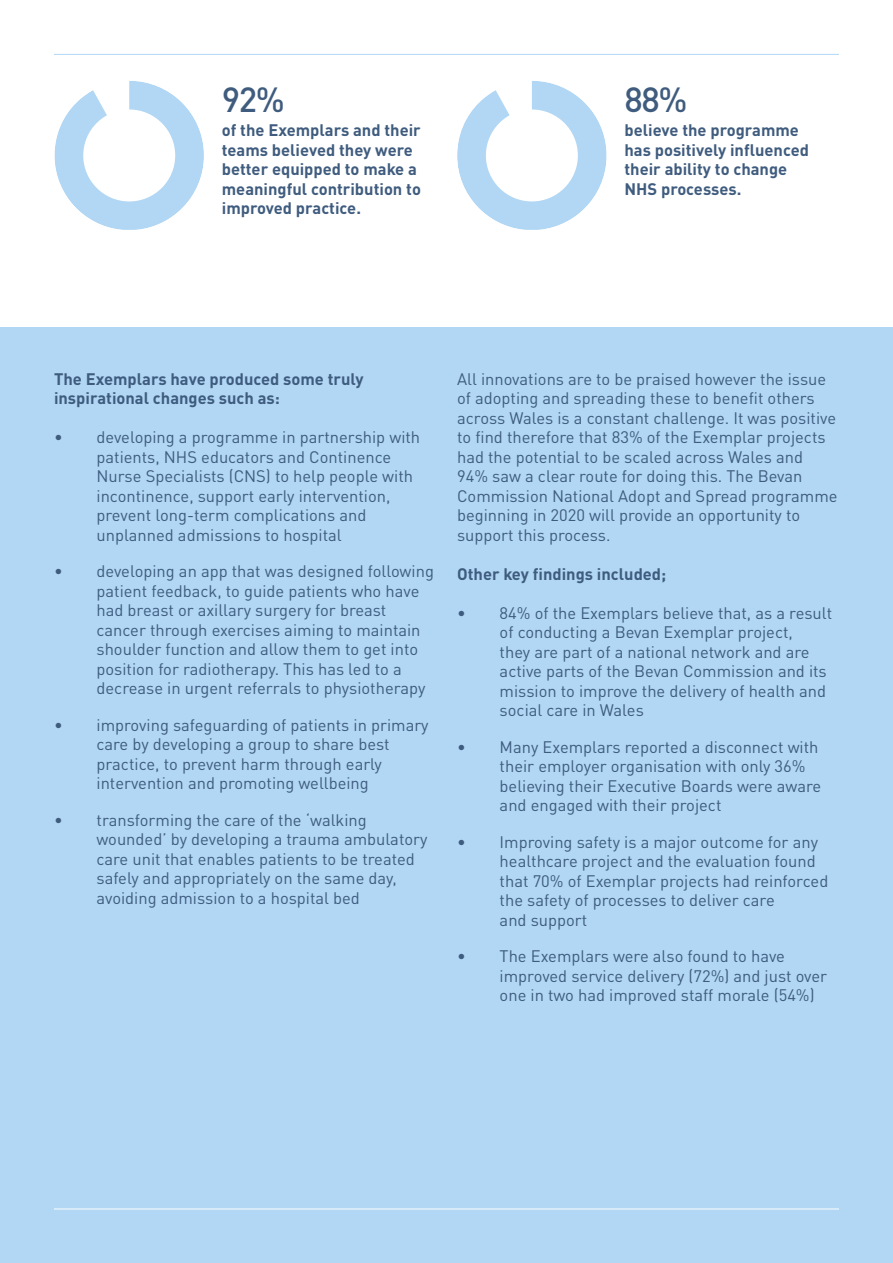
<style>
.page{position:relative;width:893px;height:1263px;background:#fff}
.page>*{position:absolute;margin:0;border:0;box-sizing:border-box;transform-origin:0 0}
.Percentages{font:500 34.5px "DINOT";color:#3f5c7e}
.Body_navy{font:16.5px/19.5px "DINOT";color:#3f5c7e}
.Body_navy-2{font:700 16.5px/19.5px "DINOT";color:#3f5c7e}
</style>
<div class="page">
<div style="left:0;top:327px;width:893px;height:936px;background:#b1d7f4"></div>
<hr style="left:54px;top:1208px;width:785px;height:1px;background:#fff">
<svg style="left:54px;top:81px;width:150px;height:149px"></svg>
<hr style="left:54px;top:54px;width:785px;height:1px;background:#b1d7f4">
<svg style="left:457px;top:81px;width:149px;height:149px"></svg>
<p class="Percentages" style="left:222px;top:77px;width:65px">92%</p>
<p class="Percentages" style="left:624px;top:77px;width:65px">88%</p>
<p class="Body_navy-2" style="left:222px;top:120px;width:201px">of the Exemplars and their teams believed they were better equipped to make a meaningful contribution to improved practice.</p>
<p class="Body_navy-2" style="left:624px;top:120px;width:186px">believe the programme has positively influenced their ability to change<br>NHS processes.</p>
<p class="Body_navy-2" style="left:54px;top:368px;width:311px">The Exemplars have produced some truly inspirational changes such as:</p>
<p class="Body_navy" style="left:97px;top:427px;width:325px;text-indent:-43px">• developing a programme in partnership with patients, NHS educators and Continence Nurse Specialists (CNS) to help people with incontinence, support early intervention, prevent long-term complications and unplanned admissions to hospital</p>
<p class="Body_navy" style="left:97px;top:561px;width:339px;text-indent:-43px">• developing an app that was designed following patient feedback, to guide patients who have had breast or axillary surgery for breast cancer through exercises aiming to maintain shoulder function and allow them to get into position for radiotherapy. This has led to a decrease in urgent referrals to physiotherapy</p>
<p class="Body_navy" style="left:97px;top:715px;width:334px;text-indent:-43px">• improving safeguarding of patients in primary care by developing a group to share best practice, to prevent harm through early intervention and promoting wellbeing</p>
<p class="Body_navy" style="left:97px;top:810px;width:332px;text-indent:-43px">• transforming the care of the ‘walking wounded’ by developing a trauma ambulatory care unit that enables patients to be treated safely and appropriately on the same day, avoiding admission to a hospital bed</p>
<p class="Body_navy" style="left:457px;top:369px;width:382px">All innovations are to be praised however the issue of adopting and spreading these to benefit others across Wales is a constant challenge. It was positive to find therefore that 83% of the Exemplar projects had the potential to be scaled across Wales and 94% saw a clear route for doing this. The Bevan Commission National Adopt and Spread programme beginning in 2020 will provide an opportunity to support this process.</p>
<p class="Body_navy-2" style="left:457px;top:563px;width:211px">Other key findings included;</p>
<p class="Body_navy" style="left:500px;top:603px;width:334px;text-indent:-43px">• 84% of the Exemplars believe that, as a result of conducting a Bevan Exemplar project,<br>they are part of a national network and are active parts of the Bevan Commission and its mission to improve the delivery of health and social care in Wales</p>
<p class="Body_navy" style="left:500px;top:737px;width:323px;text-indent:-43px">• Many Exemplars reported a disconnect with their employer organisation with only 36% believing their Executive Boards were aware and engaged with their project</p>
<p class="Body_navy" style="left:500px;top:832px;width:330px;text-indent:-43px">• Improving safety is a major outcome for any healthcare project and the evaluation found that 70% of Exemplar projects had reinforced the safety of processes to deliver care<br>and support</p>
<p class="Body_navy" style="left:500px;top:946px;width:329px;text-indent:-43px">• The Exemplars were also found to have improved service delivery (72%) and just over one in two had improved staff morale (54%)</p>
</div>
